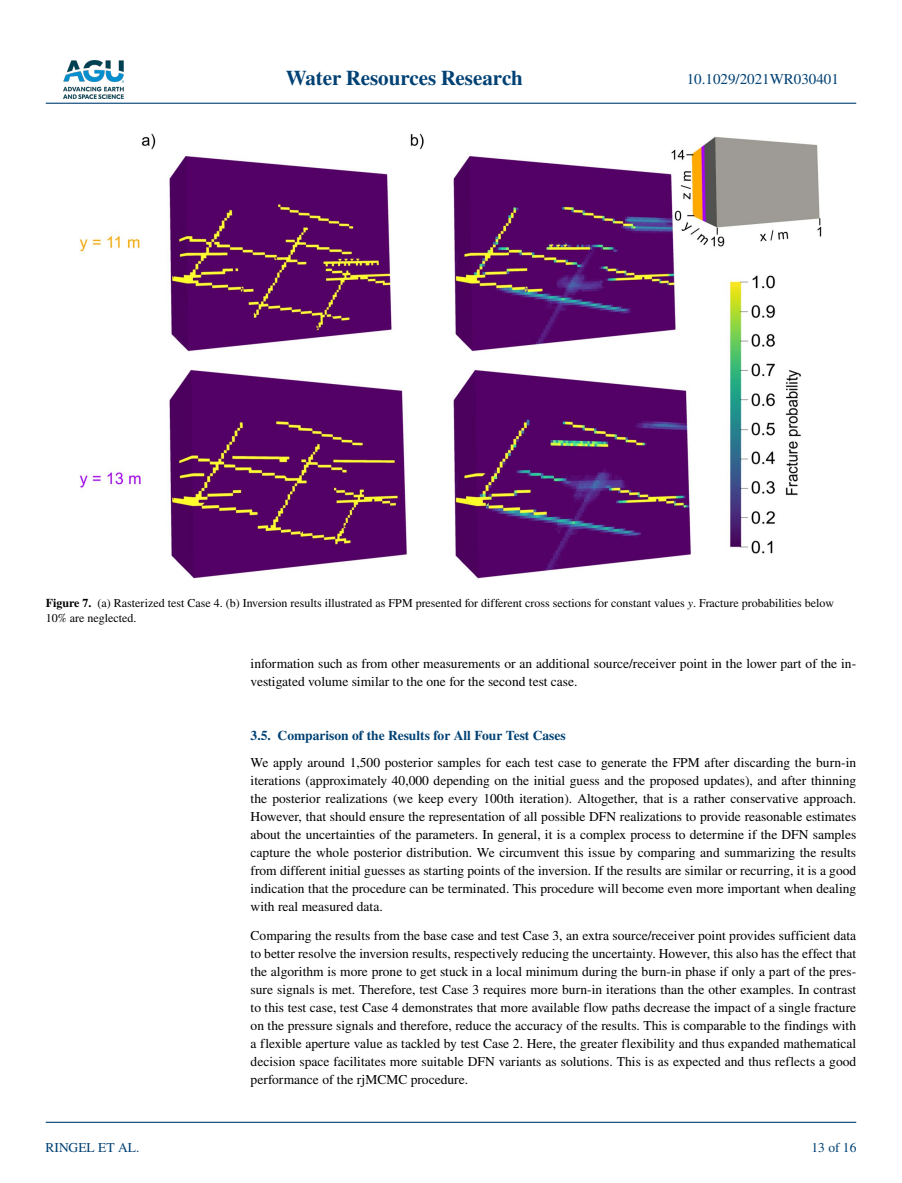
<style>
.page{position:relative;width:902px;height:1183px;background:#fff}
.page>*{position:absolute;margin:0;border:0;box-sizing:border-box;transform-origin:0 0}
.t1{font:700 21px "STIX";color:#004174}
.t2{font:15px "STIX";color:#004174}
.t3{font:13.5px/18px "STIX";color:#000;text-align:justify}
.t4{font:700 13.5px "STIX";color:#004174}
.t5{font:13.5px "STIX";color:#004174}
.t6{font:12px/15px "STIX";color:#000}
.s1{font-weight:700}
.s2{font-style:italic}
</style>
<div class="page">
<img style="left:63px;top:60px;width:60px;height:39px">
<hr style="left:46px;top:103px;width:810px;height:1px;background:#004174">
<hr style="left:46px;top:1121px;width:810px;height:1px;background:#004174">
<img style="left:79px;top:134px;width:742px;height:444px">
<h1 class="t1" style="left:285px;top:66px;width:239px">Water Resources Research</h1>
<p class="t2" style="left:686px;top:69px;width:154px">10.1029/2021WR030401</p>
<p class="t6" style="left:46px;top:596px;width:789px"><span class="s1">Figure 7.</span> (a) Rasterized test Case 4. (b) Inversion results illustrated as FPM presented for different cross sections for constant values <span class="s2">y</span>. Fracture probabilities below<br>10% are neglected.</p>
<p class="t3" style="left:250px;top:655px;width:607px">information such as from other measurements or an additional source/receiver point in the lower part of the in&shy;vestigated volume similar to the one for the second test case.</p>
<p class="t5" style="left:45px;top:1138px;width:95px">RINGEL ET AL.</p>
<p class="t4" style="left:250px;top:727px;width:317px">3.5. Comparison of the Results for All Four Test Cases</p>
<p class="t3" style="left:250px;top:754px;width:607px">We apply around 1,500 posterior samples for each test case to generate the FPM after discarding the burn-in iterations (approximately 40,000 depending on the initial guess and the proposed updates), and after thinning the posterior realizations (we keep every 100th iteration). Altogether, that is a rather conservative approach.<br>However, that should ensure the representation of all possible DFN realizations to provide reasonable estimates about the uncertainties of the parameters. In general, it is a complex process to determine if the DFN samples capture the whole posterior distribution. We circumvent this issue by comparing and summarizing the results from different initial guesses as starting points of the inversion. If the results are similar or recurring, it is a good indication that the procedure can be terminated. This procedure will become even more important when dealing with real measured data.</p>
<p class="t3" style="left:250px;top:927px;width:607px">Comparing the results from the base case and test Case 3, an extra source/receiver point provides sufficient data to better resolve the inversion results, respectively reducing the uncertainty. However, this also has the effect that the algorithm is more prone to get stuck in a local minimum during the burn-in phase if only a part of the pres&shy;sure signals is met. Therefore, test Case 3 requires more burn-in iterations than the other examples. In contrast to this test case, test Case 4 demonstrates that more available flow paths decrease the impact of a single fracture on the pressure signals and therefore, reduce the accuracy of the results. This is comparable to the findings with a flexible aperture value as tackled by test Case 2. Here, the greater flexibility and thus expanded mathematical decision space facilitates more suitable DFN variants as solutions. This is as expected and thus reflects a good performance of the rjMCMC procedure.</p>
<p class="t5" style="left:811px;top:1138px;width:46px">13 of 16</p>
</div>
